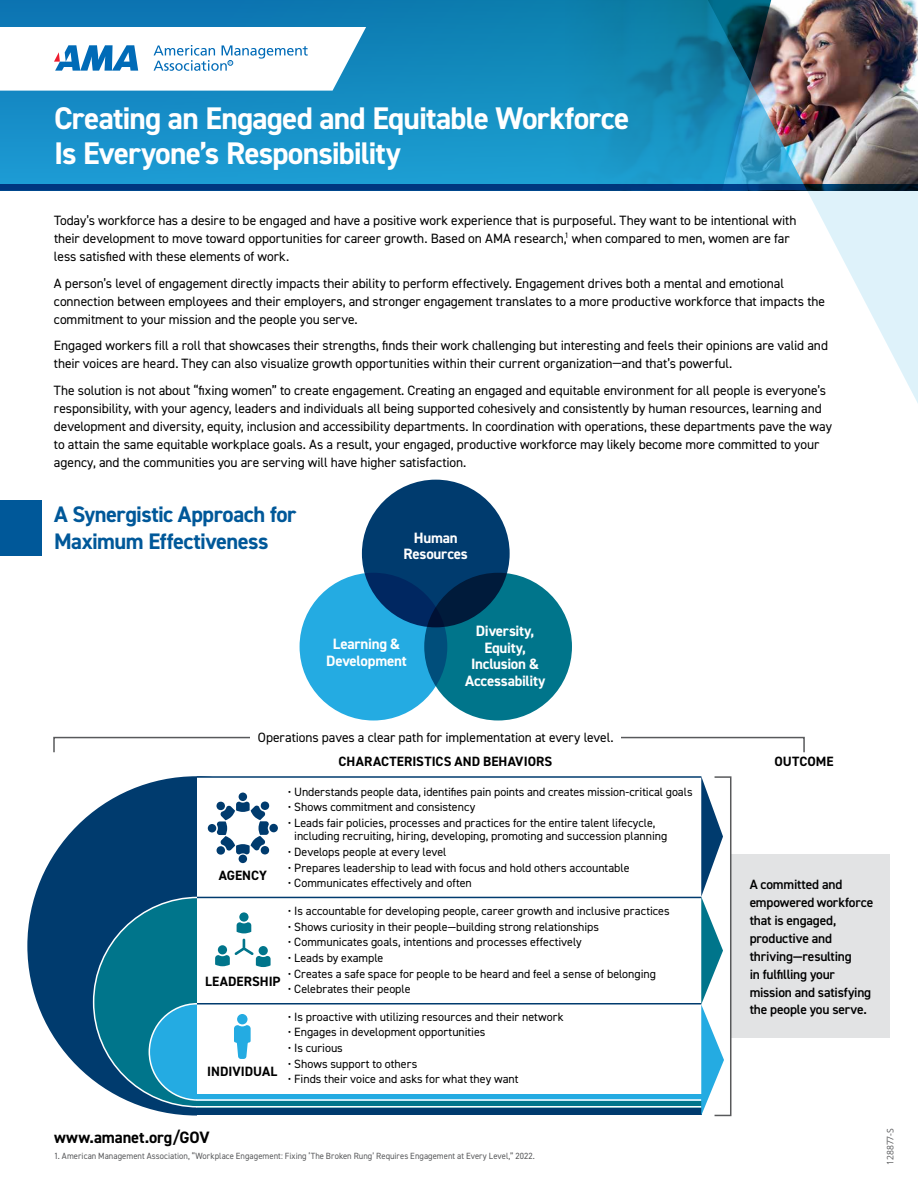
<style>
.page{position:relative;width:918px;height:1188px;background:#fff}
.page>*{position:absolute;margin:0;border:0;box-sizing:border-box;transform-origin:0 0}
.t1{font:700 31.35px/34.5px "DIN2014";letter-spacing:-.025em;color:#fff}
.t2{font:700 22.5px/27px "DIN2014";letter-spacing:-.025em;color:#005899}
.t3{font:700 16.5px "DIN2014";letter-spacing:-.01em;color:#000}
.t4{font:700 15px/16.5px "DIN2014";letter-spacing:-.015em;color:#fff;text-align:center}
.t5{font:13.5px/18px "DIN2014";letter-spacing:-.005em;color:#000}
.t6{font:600 13.5px/18px "DIN2014";letter-spacing:-.015em;color:#000}
.t7{font:700 13.5px "DIN2014";color:#000}
.t8{font:12px/13.5px "DIN2014";color:#000}
.t9{font:9px "DIN2014";letter-spacing:.005em;color:#58595b;scale:.95 1}
.t10{font:9px "Open Sans";letter-spacing:-.005em;color:#58595b;scale:.95 1}
</style>
<div class="page">
<img style="left:807px;top:0;width:111px;height:184px">
<svg style="left:0;top:0;width:807px;height:184px;background:#1d8bba"></svg>
<svg style="left:807px;top:191px;width:111px;height:212px"></svg>
<svg style="left:0;top:27px;width:366px;height:64px"></svg>
<svg style="left:0;top:184px;width:918px;height:6px;background:#003374"></svg>
<div style="left:362px;top:480px;width:148px;height:147px;background:#003b6e;border-radius:50%"></div>
<div style="left:300px;top:573px;width:147px;height:148px;background:#24abe2;border-radius:50%"></div>
<svg style="left:424px;top:573px;width:148px;height:148px;background:#01667f"></svg>
<div style="left:0;top:501px;width:42px;height:55px;background:#005899"></div>
<div style="left:731px;top:854px;width:158px;height:184px;background:#e2e3e4"></div>
<div style="left:27px;top:776px;width:339px;height:340px;background:#003b6e;border-radius:50%"></div>
<div style="left:94px;top:897px;width:209px;height:210px;background:#00758b;border-radius:50%"></div>
<div style="left:149px;top:1004px;width:96px;height:96px;background:#24abe2;border-radius:50%"></div>
<div style="left:197px;top:777px;width:497px;height:338px;background:#fff"></div>
<hr style="left:197px;top:1003px;width:504px;height:2px;background:#003b6e">
<hr style="left:197px;top:897px;width:504px;height:1px;background:#003b6e">
<hr style="left:197px;top:776px;width:504px;height:2px;background:#003b6e">
<div style="left:197px;top:1102px;width:504px;height:13px;background:#003b6e"></div>
<div style="left:197px;top:1101px;width:505px;height:7px;background:#00758b"></div>
<div style="left:197px;top:1094px;width:505px;height:7px;background:#24abe2"></div>
<hr style="left:196px;top:1106px;width:506px;height:2px;background:#fff">
<hr style="left:197px;top:1099px;width:505px;height:2px;background:#fff">
<svg style="left:701px;top:776px;width:23px;height:339px"></svg>
<div style="left:714px;top:776px;width:17px;height:340px;border:2px solid #58595b"></div>
<svg style="left:239px;top:912px;width:10px;height:10px"></svg>
<svg style="left:237px;top:922px;width:14px;height:11px"></svg>
<svg style="left:215px;top:939px;width:56px;height:28px"></svg>
<div style="left:237px;top:1014px;width:11px;height:10px;background:#24abe2;border-radius:50%"></div>
<svg style="left:234px;top:1025px;width:17px;height:34px"></svg>
<div style="left:239px;top:793px;width:8px;height:8px;background:#003b6e;border-radius:50%"></div>
<div style="left:269px;top:824px;width:9px;height:8px;background:#003b6e;border-radius:50%"></div>
<div style="left:208px;top:824px;width:8px;height:8px;background:#003b6e;border-radius:50%"></div>
<svg style="left:216px;top:801px;width:54px;height:54px"></svg>
<div style="left:239px;top:855px;width:8px;height:8px;background:#003b6e;border-radius:50%"></div>
<h1 class="t1" style="left:54px;top:101px;width:577px">Creating an Engaged and Equitable Workforce<br>Is Everyone’s Responsibility</h1>
<p class="t5" style="left:54px;top:211px;width:744px">Today’s workforce has a desire to be engaged and have a positive work experience that is purposeful. They want to be intentional with their development to move toward opportunities for career growth. Based on AMA research,<sup>1</sup> when compared to men, women are far less satisfied with these elements of work.</p>
<p class="t5" style="left:54px;top:274px;width:773px">A person’s level of engagement directly impacts their ability to perform effectively. Engagement drives both a mental and emotional connection between employees and their employers, and stronger engagement translates to a more productive workforce that impacts the commitment to your mission and the people you serve.</p>
<p class="t5" style="left:54px;top:336px;width:776px">Engaged workers fill a roll that showcases their strengths, finds their work challenging but interesting and feels their opinions are valid and their voices are heard. They can also visualize growth opportunities within their current organization—and that’s powerful.</p>
<p class="t5" style="left:54px;top:381px;width:779px">The solution is not about “fixing women” to create engagement. Creating an engaged and equitable environment for all people is everyone’s responsibility, with your agency, leaders and individuals all being supported cohesively and consistently by human resources, learning and development and diversity, equity, inclusion and accessibility departments. In coordination with operations, these departments pave the way to attain the same equitable workplace goals. As a result, your engaged, productive workforce may likely become more committed to your agency, and the communities you are serving will have higher satisfaction.</p>
<h2 class="t2" style="left:54px;top:501px;width:244px">A Synergistic Approach for<br>Maximum Effectiveness</h2>
<p class="t4" style="left:404px;top:529px;width:66px">Human<br>Resources</p>
<p class="t4" style="left:326px;top:636px;width:82px">Learning &amp;<br>Development</p>
<p class="t4" style="left:465px;top:622px;width:82px">Diversity,<br>Equity,<br>Inclusion &amp;<br>Accessability</p>
<p class="t5" style="left:258px;top:728px;width:357px">Operations paves a clear path for implementation at every level.</p>
<p class="t7" style="left:339px;top:752px;width:215px">CHARACTERISTICS AND BEHAVIORS</p>
<p class="t7" style="left:774px;top:753px;width:61px">OUTCOME</p>
<p class="t7" style="left:219px;top:866px;width:50px">AGENCY</p>
<p class="t7" style="left:205px;top:972px;width:77px">LEADERSHIP</p>
<p class="t7" style="left:207px;top:1062px;width:72px">INDIVIDUAL</p>
<p class="t8" style="left:288px;top:785px;width:406px">• Understands people data, identifies pain points and creates mission-critical goals</p>
<p class="t8" style="left:288px;top:800px;width:189px">• Shows commitment and consistency</p>
<p class="t8" style="left:294px;top:816px;width:375px;text-indent:-6px">• Leads fair policies, processes and practices for the entire talent lifecycle, including recruiting, hiring, developing, promoting and succession planning</p>
<p class="t8" style="left:288px;top:845px;width:160px">• Develops people at every level</p>
<p class="t8" style="left:288px;top:861px;width:343px">• Prepares leadership to lead with focus and hold others accountable</p>
<p class="t8" style="left:288px;top:876px;width:185px">• Communicates effectively and often</p>
<p class="t8" style="left:288px;top:904px;width:383px">• Is accountable for developing people, career growth and inclusive practices</p>
<p class="t8" style="left:288px;top:919px;width:313px">• Shows curiosity in their people—building strong relationships</p>
<p class="t8" style="left:288px;top:935px;width:295px">• Communicates goals, intentions and processes effectively</p>
<p class="t8" style="left:288px;top:951px;width:97px">• Leads by example</p>
<p class="t8" style="left:288px;top:966px;width:370px">• Creates a safe space for people to be heard and feel a sense of belonging</p>
<p class="t8" style="left:288px;top:982px;width:124px">• Celebrates their people</p>
<p class="t8" style="left:288px;top:1010px;width:277px">• Is proactive with utilizing resources and their network</p>
<p class="t8" style="left:288px;top:1025px;width:199px">• Engages in development opportunities</p>
<p class="t8" style="left:288px;top:1041px;width:56px">• Is curious</p>
<p class="t8" style="left:288px;top:1057px;width:131px">• Shows support to others</p>
<p class="t8" style="left:288px;top:1072px;width:232px">• Finds their voice and asks for what they want</p>
<p class="t6" style="left:750px;top:875px;width:125px">A committed and empowered workforce that is engaged, productive and thriving—resulting<br>in fulfilling your mission and satisfying the people you serve.</p>
<p class="t3" style="left:54px;top:1126px;width:157px">www.amanet.org/GOV</p>
<p class="t9" style="left:54px;top:1150px;width:508px">1. American Management Association, “Workplace Engagement: Fixing ‘The Broken Rung’ Requires Engagement at Every Level,” 2022.</p>
<p class="t10" style="left:884px;top:1165px;width:40px;rotate:-90deg">128877-S</p>
</div>
